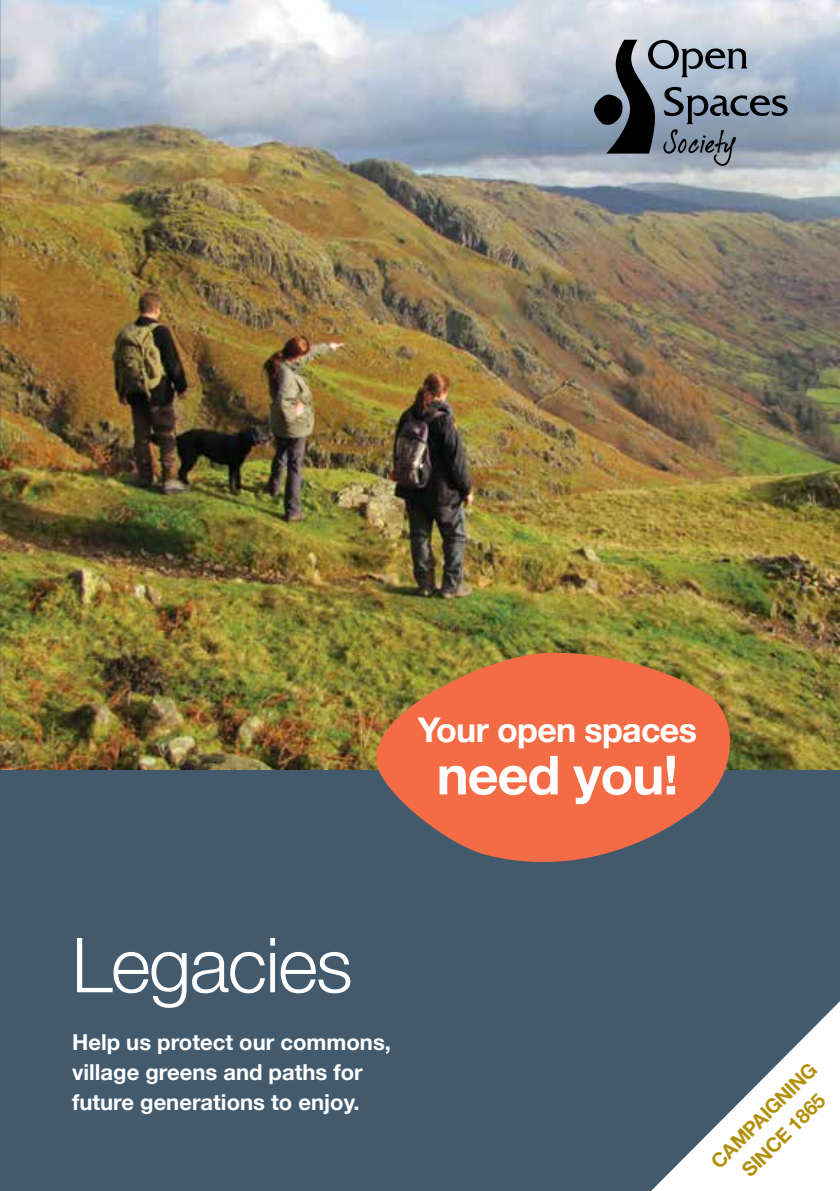
<style>
.page{position:relative;width:840px;height:1191px;background:#fff}
.page>*{position:absolute;margin:0;border:0;box-sizing:border-box;transform-origin:0 0}
.t1{font:300 76px "Helvetica Neue";letter-spacing:-.02em;color:#fff}
.t2{font:700 54px "Helvetica Neue";color:#fff}
.t3{font:700 34px "Helvetica Neue";letter-spacing:-.02em;color:#fff}
.t4{font:700 22px/30px "Helvetica Neue";color:#fff}
.t5{font:700 20px/28px "Helvetica Neue";color:#b2910a;text-align:center}
</style>
<div class="page">
<div style="left:0;top:769px;width:839px;height:422px;background:#425a6c"></div>
<img style="left:0;top:0;width:839px;height:769px">
<svg style="left:359px;top:650px;width:387px;height:213px;fill:#f36c45"></svg>
<svg style="left:592px;top:40px;width:195px;height:126px;background:#7c8795"></svg>
<svg style="left:651px;top:1002px;width:188px;height:189px"></svg>
<h3 class="t3" style="left:417px;top:703px;width:280px">Your open spaces</h3>
<h2 class="t2" style="left:436px;top:732px;width:243px">need you!</h2>
<h1 class="t1" style="left:71px;top:904px;width:282px">Legacies</h1>
<p class="t4" style="left:72px;top:1027px;width:320px">Help us protect our commons, village greens and paths for future generations to enjoy.</p>
<p class="t5" style="left:704px;top:1155px;width:142px;rotate:-45deg">Campaigning sinc e 1865</p>
</div>
